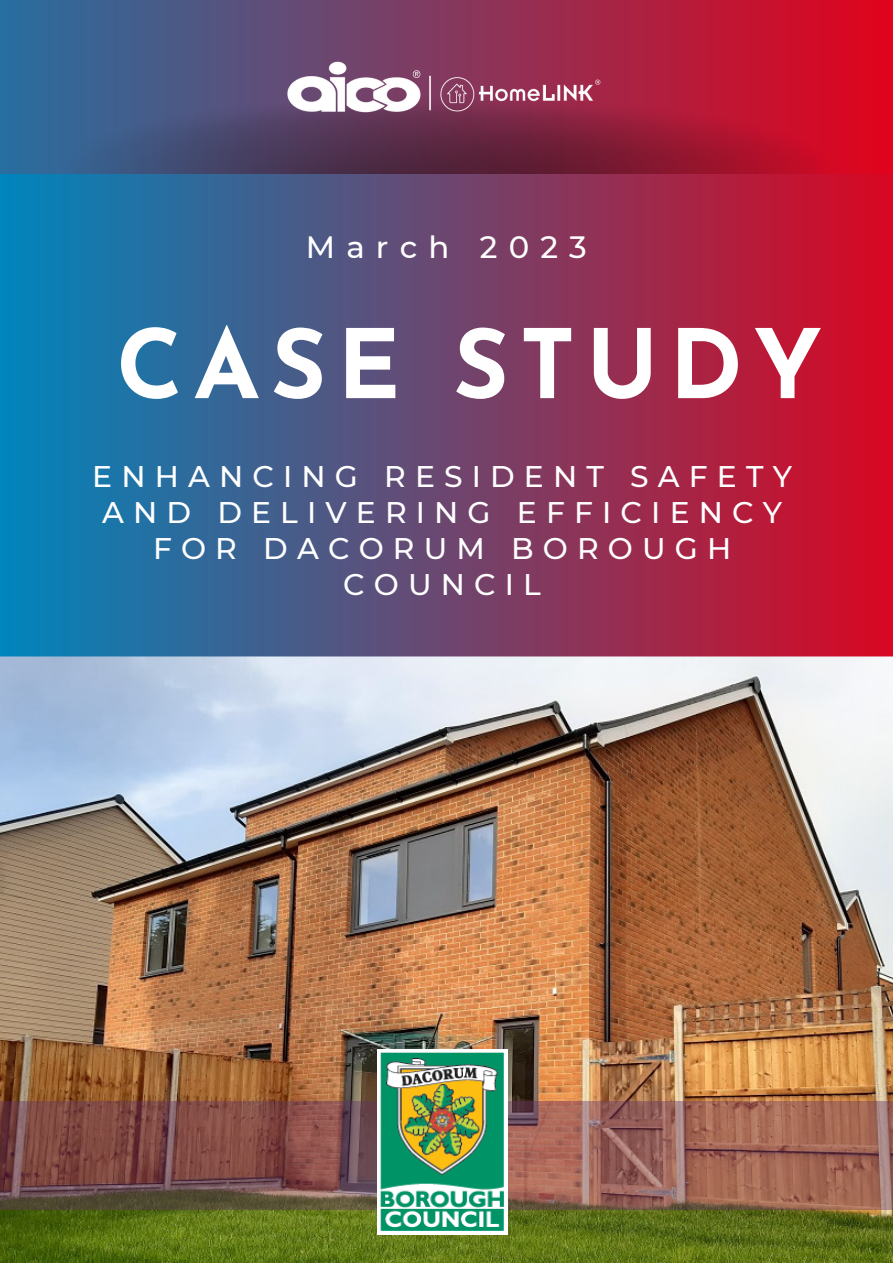
<style>
.page{position:relative;width:893px;height:1264px;background:#fff}
.page>*{position:absolute;margin:0;border:0;box-sizing:border-box;transform-origin:0 0}
.t1{font:700 95.25px "Josefin Sans";letter-spacing:.115em;color:#fff}
.t2{font:500 30.75px "Montserrat";letter-spacing:.36em;color:#fff}
.t3{font:500 29.85px/36px "Montserrat";letter-spacing:.305em;color:#fff;text-align:center}
</style>
<div class="page">
<div style="left:0;top:0;width:892px;height:1262px;background:linear-gradient(to right,#276fa0,#e1021c)"></div>
<img style="left:60px;top:93px;width:772px;height:82px">
<div style="left:0;top:175px;width:892px;height:481px;background:linear-gradient(to right,#0086bc,#d80722)"></div>
<img style="left:286px;top:59px;width:320px;height:60px">
<img style="left:0;top:656px;width:892px;height:606px">
<svg style="left:0;top:1101px;width:892px;height:108px;background:#8b5950"></svg>
<img style="left:378px;top:1049px;width:129px;height:185px">
<p class="t2" style="left:306px;top:228px;width:282px">March 2023</p>
<h1 class="t1" style="left:116px;top:326px;width:707px">CASE STUDY</h1>
<p class="t3" style="left:92px;top:458px;width:701px">ENHANCING RESIDENT SAFETY<br>AND DELIVERING EFFICIENCY<br>FOR DACORUM BOROUGH<br>COUNCIL</p>
</div>
